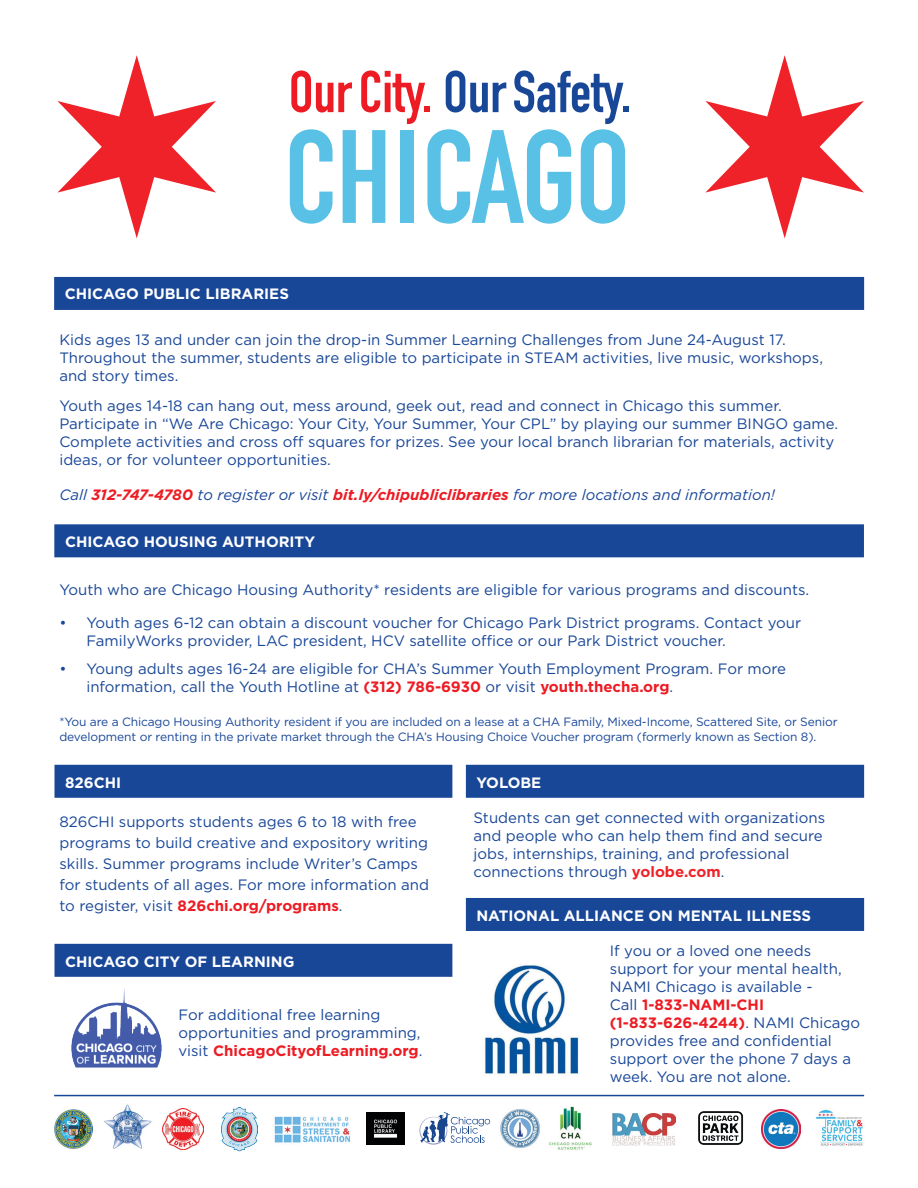
<style>
.page{position:relative;width:918px;height:1188px;background:#fff}
.page>*{position:absolute;margin:0;border:0;box-sizing:border-box;transform-origin:0 0}
.t1{font:15px/18px "Gotham";color:#194798}
.t2{font:700 15px "Gotham";color:#fff}
.t3{font:italic 15px "Gotham";color:#194798}
.t4{font:12px/14.4px "Gotham";letter-spacing:-.01em;color:#194798}
.s1{font-weight:700;color:#ed1c24}
.s2{font-weight:700;color:#ee2228}
</style>
<div class="page">
<svg style="left:57px;top:55px;width:159px;height:183px"></svg>
<svg style="left:290px;top:70px;width:338px;height:154px"></svg>
<div style="left:54px;top:277px;width:810px;height:33px;background:#194798"></div>
<div style="left:466px;top:765px;width:398px;height:33px;background:#194798"></div>
<div style="left:55px;top:765px;width:397px;height:33px;background:#194798"></div>
<img style="left:71px;top:989px;width:90px;height:79px">
<div style="left:55px;top:944px;width:397px;height:33px;background:#194798"></div>
<div style="left:466px;top:898px;width:398px;height:33px;background:#194798"></div>
<img style="left:484px;top:965px;width:95px;height:109px">
<img style="left:104px;top:1104px;width:48px;height:45px">
<img style="left:221px;top:1107px;width:37px;height:45px">
<img style="left:761px;top:1109px;width:39px;height:39px">
<img style="left:500px;top:1109px;width:40px;height:39px">
<img style="left:54px;top:1109px;width:39px;height:39px">
<img style="left:366px;top:1113px;width:38px;height:31px">
<img style="left:816px;top:1109px;width:47px;height:37px">
<img style="left:549px;top:1106px;width:43px;height:44px">
<img style="left:612px;top:1113px;width:64px;height:33px">
<img style="left:162px;top:1109px;width:42px;height:41px">
<img style="left:274px;top:1116px;width:76px;height:27px">
<svg style="left:419px;top:1117px;width:28px;height:28px"></svg>
<svg style="left:420px;top:1112px;width:70px;height:31px"></svg>
<img style="left:698px;top:1111px;width:45px;height:34px">
<hr style="left:54px;top:1095px;width:810px;height:1px;background:#194798">
<div style="left:54px;top:524px;width:810px;height:33px;background:#194798"></div>
<svg style="left:705px;top:55px;width:159px;height:183px"></svg>
<p class="t2" style="left:65px;top:284px;width:226px">CHICAGO PUBLIC LIBRARIES</p>
<p class="t1" style="left:59px;top:331px;width:765px">Kids ages 13 and under can join the drop-in Summer Learning Challenges from June 24-August 17.<br>Throughout the summer, students are eligible to participate in STEAM activities, live music, workshops, and story times.</p>
<p class="t1" style="left:59px;top:397px;width:780px">Youth ages 14-18 can hang out, mess around, geek out, read and connect in Chicago this summer.<br>Participate in “We Are Chicago: Your City, Your Summer, Your CPL” by playing our summer BINGO game.<br>Complete activities and cross off squares for prizes. See your local branch librarian for materials, activity ideas, or for volunteer opportunities.</p>
<p class="t3" style="left:59px;top:486px;width:717px">Call <span class="s1">312-747-4780</span> to register or visit <span class="s1">bit.ly/chipubliclibraries</span> for more locations and information!</p>
<p class="t2" style="left:65px;top:532px;width:252px">CHICAGO HOUSING AUTHORITY</p>
<p class="t1" style="left:59px;top:580px;width:751px">Youth who are Chicago Housing Authority* residents are eligible for various programs and discounts.</p>
<p class="t1" style="left:86px;top:613px;width:716px;text-indent:-27px">• Youth ages 6-12 can obtain a discount voucher for Chicago Park District programs. Contact your<br>FamilyWorks provider, LAC president, HCV satellite office or our Park District voucher.</p>
<p class="t1" style="left:86px;top:660px;width:701px;text-indent:-27px">• Young adults ages 16-24 are eligible for CHA’s Summer Youth Employment Program. For more information, call the Youth Hotline at <span class="s1">(312) 786-6930</span> or visit <span class="s1">youth.thecha.org</span>.</p>
<p class="t4" style="left:59px;top:715px;width:780px">*You are a Chicago Housing Authority resident if you are included on a lease at a CHA Family, Mixed-Income, Scattered Site, or Senior development or renting in the private market through the CHA’s Housing Choice Voucher program (formerly known as Section 8).</p>
<p class="t2" style="left:65px;top:772px;width:58px">826CHI</p>
<p class="t1" style="left:59px;top:811px;width:371px;line-height:21px">826CHI supports students ages 6 to 18 with free programs to build creative and expository writing skills. Summer programs include Writer’s Camps for students of all ages. For more information and to register, visit <span class="s1">826chi.org/programs</span>.</p>
<p class="t2" style="left:476px;top:772px;width:66px">YOLOBE</p>
<p class="t1" style="left:473px;top:808px;width:353px">Students can get connected with organizations and people who can help them find and secure jobs, internships, training, and professional connections through <span class="s2">yolobe.com</span>.</p>
<p class="t2" style="left:476px;top:906px;width:336px">NATIONAL ALLIANCE ON MENTAL ILLNESS</p>
<p class="t2" style="left:65px;top:951px;width:231px">CHICAGO CITY OF LEARNING</p>
<p class="t1" style="left:610px;top:941px;width:252px">If you or a loved one needs support for your mental health,<br>NAMI Chicago is available -<br>Call <span class="s1">1-833-NAMI-CHI (1-833-626-4244)</span>. NAMI Chicago provides free and confidential support over the phone 7 days a week. You are not alone.</p>
<p class="t1" style="left:178px;top:1006px;width:245px">For additional free learning opportunities and programming, visit <span class="s1">ChicagoCityofLearning.org</span>.</p>
</div>
